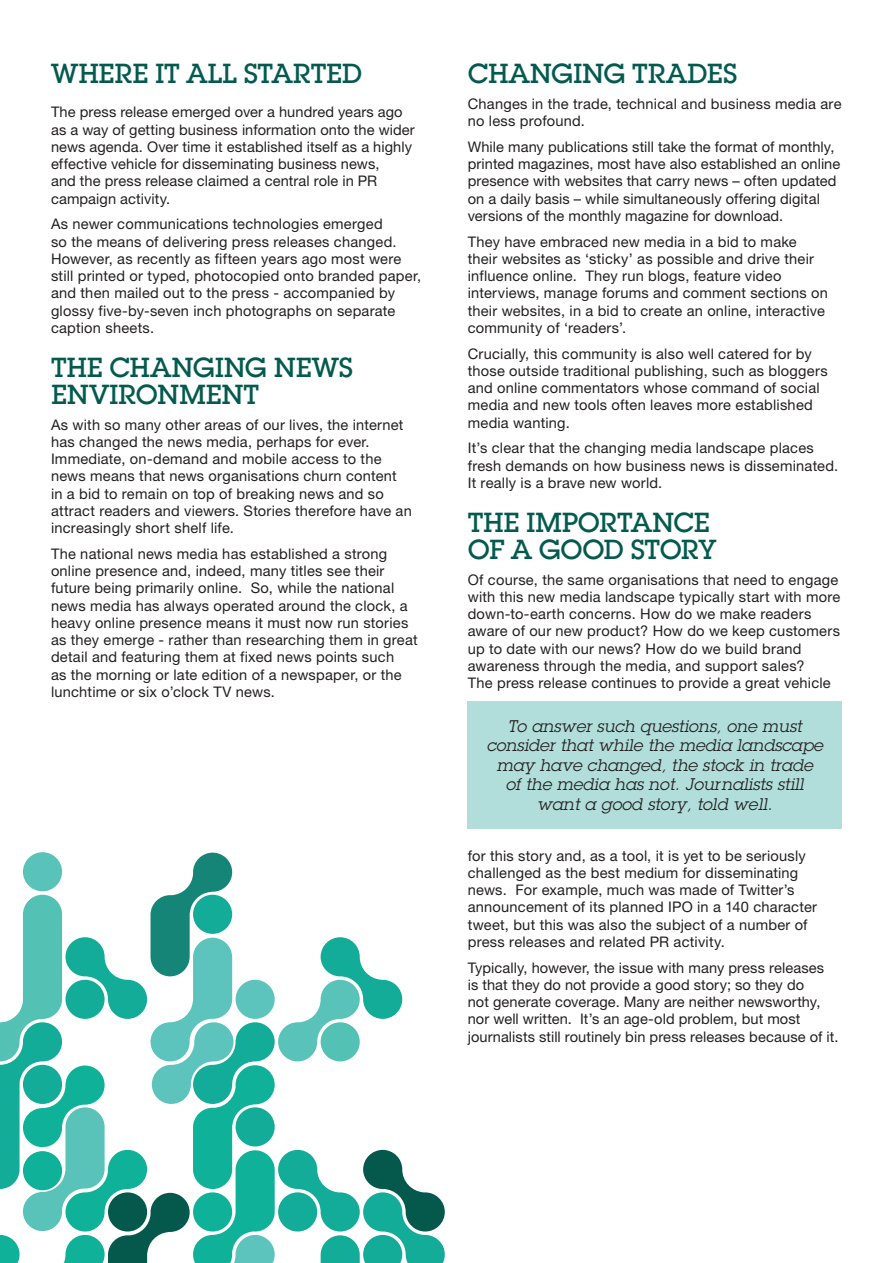
<style>
.page{position:relative;width:893px;height:1263px;background:#fff}
.page>*{position:absolute;margin:0;border:0;box-sizing:border-box;transform-origin:0 0}
.t1{font:500 27px/27px "Lubalin Graph Std";letter-spacing:-.015em;color:#045a4e}
.t2{font:italic 16.5px/19.5px "Lubalin Graph Std";color:#231f20;text-align:center}
.t3{font:14.7px/17.2px "Helvetica Neue";letter-spacing:.015em;color:#231f20}
</style>
<div class="page">
<svg style="left:0;top:853px;width:445px;height:410px"></svg>
<div style="left:23px;top:852px;width:39px;height:39px;background:#5ac3b9;border-radius:50%"></div>
<div style="left:65px;top:980px;width:40px;height:39px;background:#12ac98;border-radius:50%"></div>
<div style="left:468px;top:701px;width:374px;height:128px;background:#b1deda"></div>
<h1 class="t1" style="left:51px;top:60px;width:313px">WHERE IT ALL STARTED</h1>
<p class="t3" style="left:51px;top:103px;width:365px">The press release emerged over a hundred years ago as a way of getting business information onto the wider news agenda. Over time it established itself as a highly effective vehicle for disseminating business news,<br>and the press release claimed a central role in PR campaign activity.</p>
<p class="t3" style="left:51px;top:215px;width:372px">As newer communications technologies emerged<br>so the means of delivering press releases changed.<br>However, as recently as fifteen years ago most were still printed or typed, photocopied onto branded paper, and then mailed out to the press - accompanied by glossy five-by-seven inch photographs on separate caption sheets.</p>
<h1 class="t1" style="left:51px;top:354px;width:304px">THE CHANGING NEWS<br>ENVIRONMENT</h1>
<p class="t3" style="left:51px;top:416px;width:362px">As with so many other areas of our lives, the internet has changed the news media, perhaps for ever.<br>Immediate, on-demand and mobile access to the news means that news organisations churn content in a bid to remain on top of breaking news and so attract readers and viewers. Stories therefore have an increasingly short shelf life.</p>
<p class="t3" style="left:51px;top:545px;width:368px">The national news media has established a strong online presence and, indeed, many titles see their future being primarily online. So, while the national news media has always operated around the clock, a heavy online presence means it must now run stories as they emerge - rather than researching them in great detail and featuring them at fixed news points such<br>as the morning or late edition of a newspaper, or the lunchtime or six o’clock TV news.</p>
<h1 class="t1" style="left:468px;top:60px;width:271px">CHANGING TRADES</h1>
<p class="t3" style="left:468px;top:95px;width:375px">Changes in the trade, technical and business media are no less profound.</p>
<p class="t3" style="left:468px;top:138px;width:374px">While many publications still take the format of monthly, printed magazines, most have also established an online presence with websites that carry news – often updated on a daily basis – while simultaneously offering digital versions of the monthly magazine for download.</p>
<p class="t3" style="left:468px;top:232px;width:362px">They have embraced new media in a bid to make their websites as ‘sticky’ as possible and drive their influence online. They run blogs, feature video interviews, manage forums and comment sections on their websites, in a bid to create an online, interactive community of ‘readers’.</p>
<p class="t3" style="left:468px;top:344px;width:361px">Crucially, this community is also well catered for by those outside traditional publishing, such as bloggers and online commentators whose command of social media and new tools often leaves more established media wanting.</p>
<p class="t3" style="left:468px;top:439px;width:372px">It’s clear that the changing media landscape places fresh demands on how business news is disseminated.<br>It really is a brave new world.</p>
<h1 class="t1" style="left:468px;top:509px;width:250px">THE IMPORTANCE<br>OF A GOOD STORY</h1>
<p class="t3" style="left:468px;top:571px;width:374px">Of course, the same organisations that need to engage with this new media landscape typically start with more down-to-earth concerns. How do we make readers aware of our new product? How do we keep customers up to date with our news? How do we build brand awareness through the media, and support sales?<br>The press release continues to provide a great vehicle</p>
<p class="t2" style="left:487px;top:716px;width:341px">To answer such questions, one must consider that while the media landscape may have changed, the stock in trade of the media has not. Journalists still want a good story, told well.</p>
<p class="t3" style="left:468px;top:846px;width:351px">for this story and, as a tool, it is yet to be seriously challenged as the best medium for disseminating news. For example, much was made of Twitter’s announcement of its planned IPO in a 140 character tweet, but this was also the subject of a number of press releases and related PR activity.</p>
<p class="t3" style="left:468px;top:958px;width:372px">Typically, however, the issue with many press releases<br>is that they do not provide a good story; so they do<br>not generate coverage. Many are neither newsworthy, nor well written. It’s an age-old problem, but most journalists still routinely bin press releases because of it.</p>
</div>
